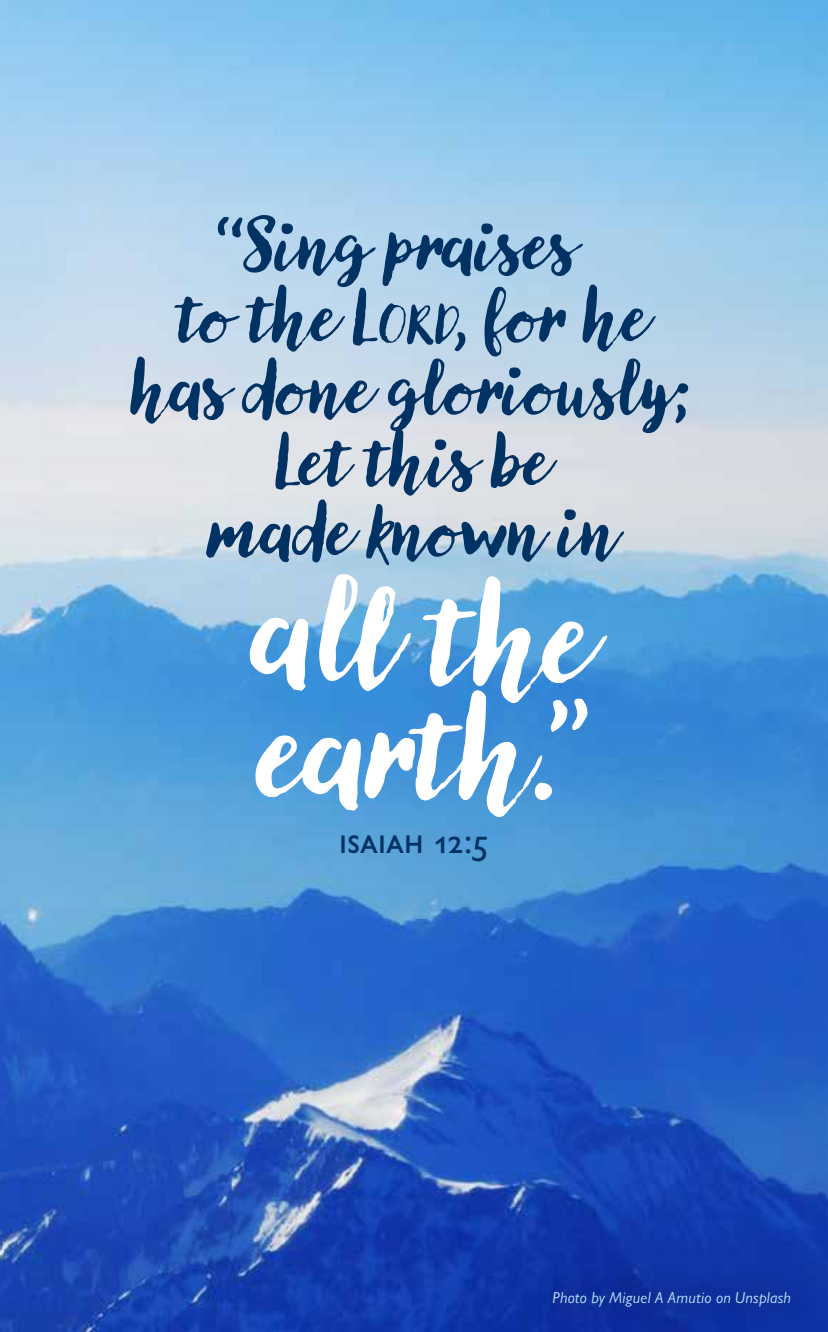
<style>
.page{position:relative;width:828px;height:1332px;background:#fff}
.page>*{position:absolute;margin:0;border:0;box-sizing:border-box;transform-origin:0 0}
.t1{font:136px/117px "Lullabies";letter-spacing:-.01em;color:#fff}
.t2{font:72px/71.4px "Lullabies";letter-spacing:.005em;color:#003263;text-align:center}
.t3{font:500 36px "Gill Sans Nova";letter-spacing:.005em;color:#003263}
.t4{font:italic 16px "Gill Sans Nova";letter-spacing:.01em;color:#bee7fb}
.s1{font-style:inherit}
.s2{font-size:50.4px}
.s3{font-size:108px}
.s4{font-size:120px}
</style>
<div class="page">
<img style="left:0;top:0;width:828px;height:1332px">
<div style="left:529px;top:1268px;width:284px;height:62px;background:#0d2f9e"></div>
<p class="t2" style="left:132px;top:210px;width:565px">“Sing praises<br>to the <span class="s1">L</span><span class="s2">ord</span>, for he has done gloriously;<br>Let this be<br>made known in</p>
<h1 class="t1" style="left:255px;top:578px;width:342px">all the earth<span class="s3">.</span><span class="s4">”</span></h1>
<p class="t3" style="left:339px;top:819px;width:151px">isaiah 12:5</p>
<p class="t4" style="left:553px;top:1287px;width:240px">Photo by Miguel A Amutio on Unsplash</p>
</div>
